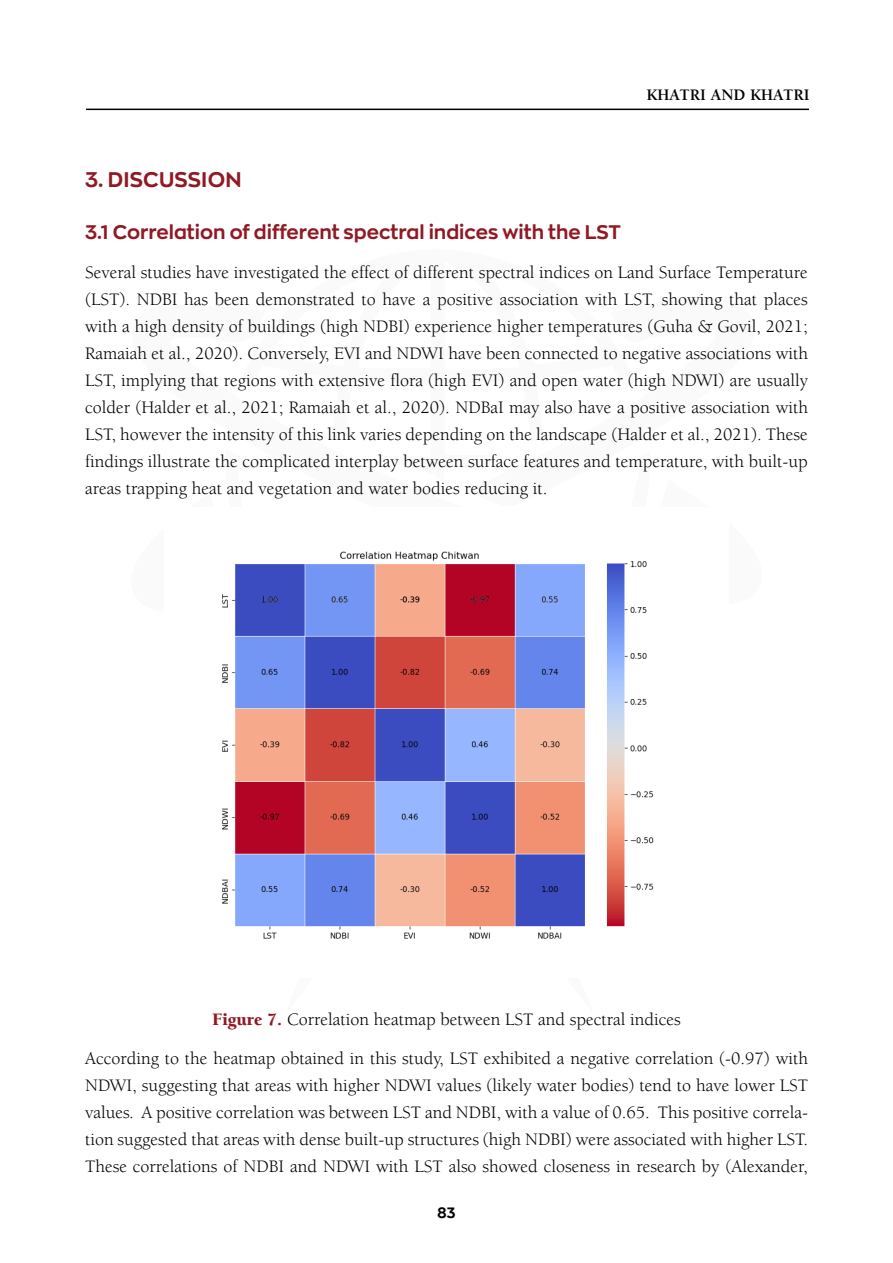
<style>
.page{position:relative;width:893px;height:1263px;background:#fff}
.page>*{position:absolute;margin:0;border:0;box-sizing:border-box;transform-origin:0 0}
.t1{font:700 21px "Zona Pro";letter-spacing:.01em;color:#901924}
.t2{font:700 19.5px "Zona Pro";color:#901924}
.t3{font:18px/27px "Berkeley Book Tr";color:#000;text-align:justify}
.t4{font:16.5px "Berkeley Bold Tr";color:#000}
.t5{font:500 15px "Ponjoung";color:#000}
.s1{font-family:"Berkeley Black Tr";color:#901924}
</style>
<div class="page">
<hr style="left:86px;top:109px;width:723px;height:1px;background:#000">
<img style="left:222px;top:551px;width:432px;height:388px">
<p class="t4" style="left:646px;top:85px;width:165px">KHATRI AND KHATRI</p>
<p class="t1" style="left:85px;top:167px;width:158px">3. DISCUSSION</p>
<p class="t2" style="left:85px;top:220px;width:537px">3.1 Correlation of different spectral indices with the LST</p>
<p class="t3" style="left:85px;top:259px;width:724px">Several studies have investigated the effect of different spectral indices on Land Surface Temperature (LST). NDBI has been demonstrated to have a positive association with LST, showing that places with a high density of buildings (high NDBI) experience higher temperatures (Guha &amp; Govil, 2021; Ramaiah et al., 2020). Conversely, EVI and NDWI have been connected to negative associations with LST, implying that regions with extensive flora (high EVI) and open water (high NDWI) are usually colder (Halder et al., 2021; Ramaiah et al., 2020). NDBaI may also have a positive association with LST, however the intensity of this link varies depending on the landscape (Halder et al., 2021). These findings illustrate the complicated interplay between surface features and temperature, with built-up areas trapping heat and vegetation and water bodies reducing it.</p>
<p class="t3" style="left:85px;top:999px;width:724px;line-height:39px;text-align:center"><span class="s1">Figure 7.</span> Correlation heatmap between LST and spectral indices<br>According to the heatmap obtained in this study, LST exhibited a negative correlation (-0.97) with</p>
<p class="t3" style="left:85px;top:1071px;width:724px">NDWI, suggesting that areas with higher NDWI values (likely water bodies) tend to have lower LST values. A positive correlation was between LST and NDBI, with a value of 0.65. This positive correla&shy;tion suggested that areas with dense built-up structures (high NDBI) were associated with higher LST.<br>These correlations of NDBI and NDWI with LST also showed closeness in research by (Alexander,</p>
<p class="t5" style="left:437px;top:1204px;width:20px">83</p>
</div>
